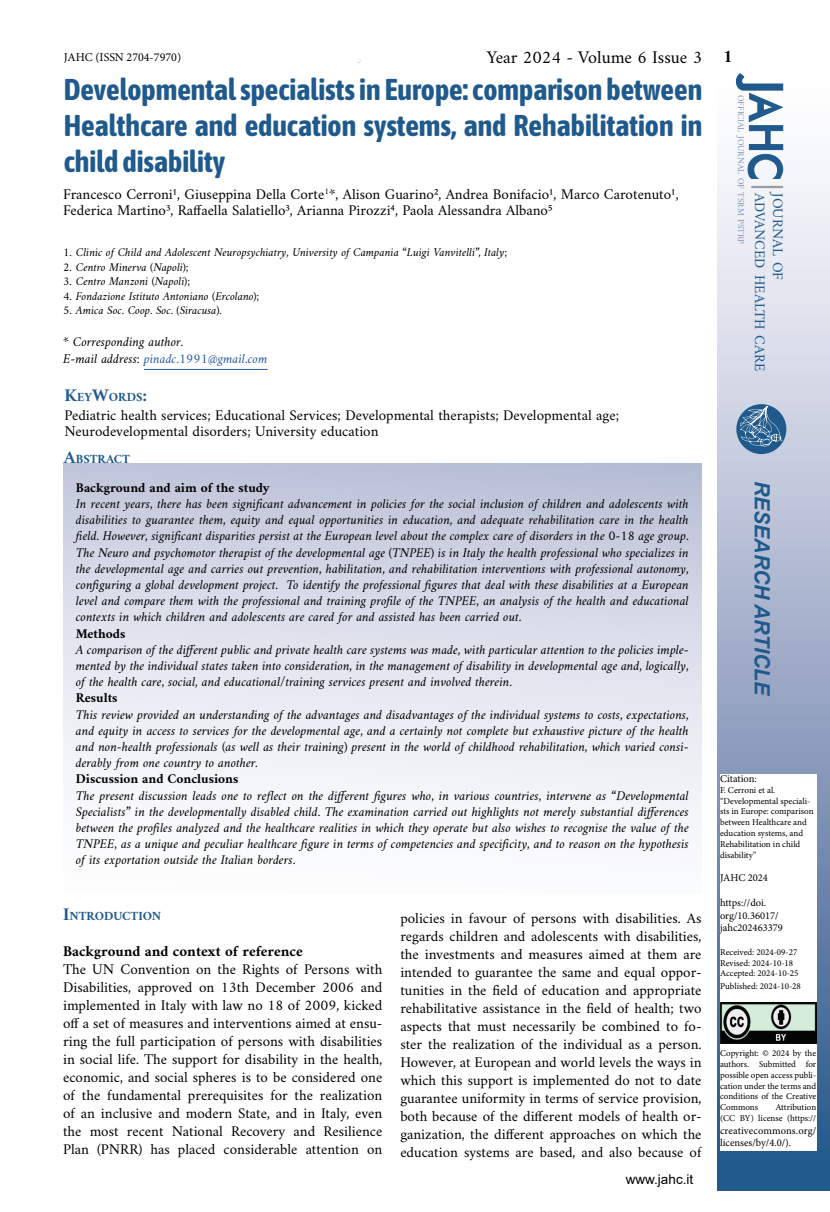
<style>
.page{position:relative;width:830px;height:1212px;background:#fff}
.page>*{position:absolute;margin:0;border:0;box-sizing:border-box;transform-origin:0 0}
.t1{font:700 30px/36px "Asap Condensed";color:#205a8c;text-align:justify}
.t2{font:italic 700 21px "Arial";letter-spacing:-.01em;color:#205a8c}
.t3{font:18px "Amiri";color:#000}
.t4{font:15px/18px "Amiri";color:#000}
.t5{font:700 15px "Amiri";color:#000}
.t6{font:14.7px/18px "Amiri";color:#205a8c}
.t7{font:italic 13.5px/16.2px "Amiri";color:#000;text-align:justify}
.t8{font:700 13.5px "Amiri";color:#000}
.t9{font:13.5px "Arial";color:#000}
.t10{font:700 12.6px "Amiri";color:#205a8c}
.t11{font:italic 12px "Amiri";color:#000}
.t12{font:12px "Minion Pro";color:#000}
.t13{font:10.5px/12.6px "Minion Pro";color:#000}
.t14{font:9px/10.8px "Minion Pro";color:#000}
.t15{font:8.85px "Amiri";color:#8093b7}
.s1{font-weight:700}
.s2{color:#275b9b}
.s3{font-size:18px}
</style>
<div class="page">
<svg style="left:717px;top:83px;width:112px;height:1107px;background:#b5c0d5"></svg>
<div style="left:736px;top:404px;width:50px;height:50px;background:#205a8c;border-radius:50%"></div>
<svg style="left:739px;top:406px;width:42px;height:40px"></svg>
<svg style="left:734px;top:73px;width:49px;height:106px"></svg>
<hr style="left:750px;top:186px;width:32px;height:2px;background:#9d9d9c">
<div style="left:719px;top:774px;width:96px;height:229px;background:#fff"></div>
<div style="left:719px;top:1041px;width:96px;height:109px;background:#fff"></div>
<img style="left:719px;top:1003px;width:96px;height:40px">
<div style="left:63px;top:464px;width:638px;height:429px;background:linear-gradient(to bottom,#c0c6db,#fff)"></div>
<hr style="left:144px;top:369px;width:123px;height:1px;background:#275b9b">
<p class="t12" style="left:64px;top:49px;width:119px">JAHC (ISSN 2704-7970)</p>
<h3 class="t3" style="left:486px;top:46px;width:247px">Year 2024 - Volume 6 Issue 3 <span class="s1">1</span></h3>
<h1 class="t1" style="left:64px;top:70px;width:639px">Developmental specialists in Europe: comparison between Healthcare and education systems, and Rehabilitation in child disability</h1>
<p class="t4" style="left:63px;top:185px;width:616px;line-height:16.5px">Francesco Cerroni1, Giuseppina Della Corte<sup>1</sup>*, Alison Guarino2, Andrea Bonifacio1, Marco Carotenuto1,<br>Federica Martino3, Raffaella Salatiello3, Arianna Pirozzi4, Paola Alessandra Albano5</p>
<p class="t11" style="left:63px;top:245px;width:445px">1. Clinic of Child and Adolescent Neuropsychiatry, University of Campania “Luigi Vanvitelli”, Italy;</p>
<p class="t11" style="left:63px;top:260px;width:127px">2. Centro Minerva (Napoli);</p>
<p class="t11" style="left:63px;top:274px;width:128px">3. Centro Manzoni (Napoli);</p>
<p class="t11" style="left:63px;top:288px;width:197px">4. Fondazione Istituto Antoniano (Ercolano);</p>
<p class="t11" style="left:63px;top:303px;width:160px">5. Amica Soc. Coop. Soc. (Siracusa).</p>
<p class="t7" style="left:63px;top:334px;width:206px">* Corresponding author.<br>E-mail address: <span class="s2">pinadc.1991@gmail.com</span></p>
<p class="t10" style="left:65px;top:389px;width:84px"><span class="s3">K</span>EY<span class="s3">W</span>ORDS<span class="s3">:</span></p>
<p class="t4" style="left:65px;top:406px;width:555px;line-height:16.5px">Pediatric health services; Educational Services; Developmental therapists; Developmental age;<br>Neurodevelopmental disorders; University education</p>
<p class="t10" style="left:64px;top:451px;width:68px"><span class="s3">A</span>BSTRACT</p>
<p class="t15" style="left:745px;top:95px;width:151px;rotate:90deg">official journal of tsrm pstrp</p>
<p class="t6" style="left:786px;top:193px;width:179px;rotate:90deg">journal of<br>advanced health care</p>
<p class="t8" style="left:76px;top:479px;width:195px">Background and aim of the study</p>
<p class="t7" style="left:76px;top:495px;width:614px">In recent years, there has been significant advancement in policies for the social inclusion of children and adolescents with disabilities to guarantee them, equity and equal opportunities in education, and adequate rehabilitation care in the health field. However, significant disparities persist at the European level about the complex care of disorders in the 0-18 age group.<br>The Neuro and psychomotor therapist of the developmental age (TNPEE) is in Italy the health professional who specializes in the developmental age and carries out prevention, habilitation, and rehabilitation interventions with professional autonomy, configuring a global development project. To identify the professional figures that deal with these disabilities at a European level and compare them with the professional and training profile of the TNPEE, an analysis of the health and educational contexts in which children and adolescents are cared for and assisted has been carried out.</p>
<p class="t8" style="left:76px;top:625px;width:51px">Methods</p>
<p class="t7" style="left:76px;top:641px;width:614px">A comparison of the different public and private health care systems was made, with particular attention to the policies imple&shy;mented by the individual states taken into consideration, in the management of disability in developmental age and, logically, of the health care, social, and educational/training services present and involved therein.</p>
<p class="t8" style="left:76px;top:690px;width:43px">Results</p>
<p class="t7" style="left:76px;top:706px;width:614px">This review provided an understanding of the advantages and disadvantages of the individual systems to costs, expectations, and equity in access to services for the developmental age, and a certainly not complete but exhaustive picture of the health and non-health professionals (as well as their training) present in the world of childhood rehabilitation, which varied consi&shy;derably from one country to another.</p>
<p class="t8" style="left:76px;top:771px;width:164px">Discussion and Conclusions</p>
<p class="t7" style="left:76px;top:787px;width:614px">The present discussion leads one to reflect on the different figures who, in various countries, intervene as “Developmental Specialists” in the developmentally disabled child. The examination carried out highlights not merely substantial differences between the profiles analyzed and the healthcare realities in which they operate but also wishes to recognise the value of the TNPEE, as a unique and peculiar healthcare figure in terms of competencies and specificity, and to reason on the hypothesis of its exportation outside the Italian borders.</p>
<p class="t10" style="left:63px;top:908px;width:100px"><span class="s3">I</span>NTRODUCTION</p>
<p class="t5" style="left:63px;top:942px;width:241px">Background and context of reference</p>
<p class="t4" style="left:63px;top:959px;width:320px;text-align:justify">The UN Convention on the Rights of Persons with Disabilities, approved on 13th December 2006 and implemented in Italy with law no 18 of 2009, kicked off a set of measures and interventions aimed at ensu&shy;ring the full participation of persons with disabilities in social life. The support for disability in the health, economic, and social spheres is to be considered one of the fundamental prerequisites for the realization of an inclusive and modern State, and in Italy, even the most recent National Recovery and Resilience Plan (PNRR) has placed considerable attention on</p>
<p class="t4" style="left:400px;top:908px;width:302px;text-align:justify">policies in favour of persons with disabilities. As regards children and adolescents with disabilities, the investments and measures aimed at them are intended to guarantee the same and equal oppor&shy;tunities in the field of education and appropriate rehabilitative assistance in the field of health; two aspects that must necessarily be combined to fo&shy;ster the realization of the individual as a person.<br>However, at European and world levels the ways in which this support is implemented do not to date guarantee uniformity in terms of service provision, both because of the different models of health or&shy;ganization, the different approaches on which the education systems are based, and also because of</p>
<p class="t9" style="left:625px;top:1170px;width:69px">www.jahc.it</p>
<h2 class="t2" style="left:775px;top:481px;width:216px;rotate:90deg">RESEARCH ARTICLE</h2>
<p class="t13" style="left:719px;top:772px;width:38px">Citation:</p>
<p class="t14" style="left:719px;top:784px;width:95px">F. Cerroni et al. “Developmental speciali&shy;sts in Europe: comparison between Healthcare and education systems, and<br>Rehabilitation in child disability”</p>
<p class="t13" style="left:719px;top:871px;width:49px">JAHC 2024</p>
<p class="t13" style="left:719px;top:897px;width:64px">https://doi. org/10.36017/ jahc202463379</p>
<p class="t14" style="left:719px;top:946px;width:80px">Received: 2024-09-27<br>Revised: 2024-10-18<br>Accepted: 2024-10-25</p>
<p class="t14" style="left:719px;top:981px;width:82px">Published: 2024-10-28</p>
<p class="t14" style="left:719px;top:1048px;width:98px;text-align:justify">Copyright: © 2024 by the authors. Submitted for possible open access publi&shy;cation under the terms and conditions of the Creative Commons</p>
<p class="t14" style="left:719px;top:1102px;width:98px;text-align:right">Attribution<br>(CC BY) license (https://</p>
<p class="t13" style="left:719px;top:1124px;width:98px">creativecommons.org/ licenses/by/4.0/).</p>
</div>
